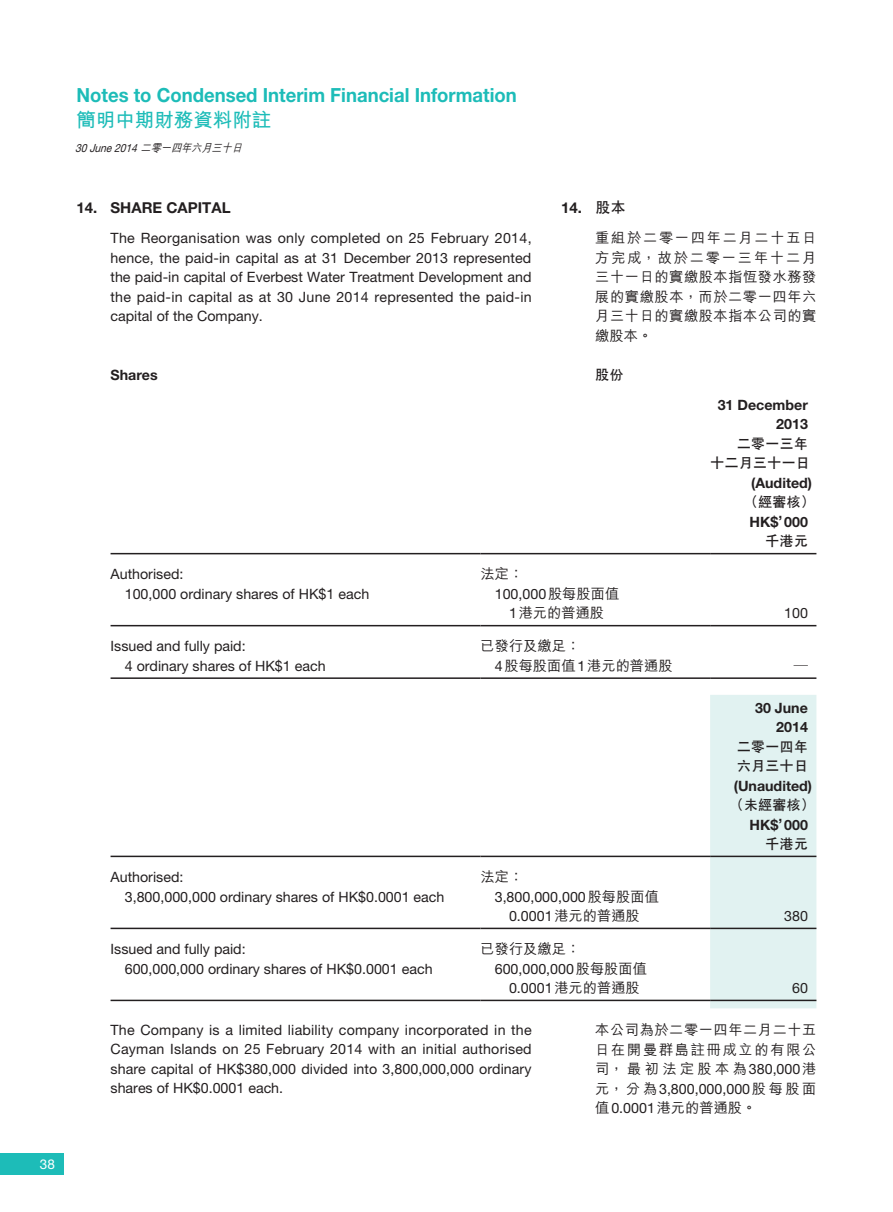
<style>
.page{position:relative;width:893px;height:1212px;background:#fff}
.page>*{position:absolute;margin:0;border:0;box-sizing:border-box;transform-origin:0 0}
.t1{font:700 19.5px "Helvetica Neue LT Std";color:#1dbcb8;scale:.95 1}
.t2{font:700 19.5px "M Hei HK";color:#1dbcb8}
._3__標題{font:700 15px "Helvetica Neue LT Std";color:#231f20}
._1__內文{font:14.25px/19.5px "Helvetica Neue LT Std";color:#231f20;text-align:justify}
._1__內文-2{font:500 14.25px/19.5px "M Hei HK";letter-spacing:.035em;color:#231f20;text-align:justify}
._1__內文-3{font:700 14.25px "Helvetica Neue LT Std";color:#231f20}
._1__內文-4{font:700 14.25px "C Hei 2 HK";color:#231f20}
._1__內文-5{font:500 14.25px "M Hei HK";color:#231f20}
._1__內文-6{font:700 14.25px "M Hei HK";color:#231f20}
.t3{font:13.5px "Helvetica Neue LT Std";color:#fff}
.t4{font:italic 11.25px "Helvetica Neue LT Std";color:#231f20;scale:.9 1}
.s1{font-family:"M Hei HK";font-weight:500}
.s2{font-family:"C Hei 2 HK"}
.s3{font-weight:700}
.s4{font-family:"Helvetica Neue LT Std";font-weight:400}
</style>
<div class="page">
<div style="left:0;top:1154px;width:64px;height:21px;background:#1dbcb8"></div>
<hr style="left:111px;top:553px;width:369px;height:1px;background:#231f20">
<hr style="left:480px;top:553px;width:230px;height:1px;background:#231f20">
<hr style="left:710px;top:553px;width:106px;height:1px;background:#231f20">
<hr style="left:111px;top:625px;width:369px;height:1px;background:#231f20">
<hr style="left:480px;top:625px;width:230px;height:1px;background:#231f20">
<hr style="left:710px;top:625px;width:106px;height:1px;background:#231f20">
<hr style="left:111px;top:677px;width:369px;height:2px;background:#231f20">
<hr style="left:480px;top:677px;width:230px;height:2px;background:#231f20">
<hr style="left:710px;top:677px;width:106px;height:2px;background:#231f20">
<div style="left:710px;top:695px;width:106px;height:313px;background:#e1f2f1"></div>
<hr style="left:111px;top:856px;width:369px;height:1px;background:#231f20">
<hr style="left:480px;top:856px;width:230px;height:1px;background:#231f20">
<hr style="left:710px;top:856px;width:106px;height:1px;background:#231f20">
<hr style="left:111px;top:928px;width:369px;height:1px;background:#231f20">
<hr style="left:480px;top:928px;width:230px;height:1px;background:#231f20">
<hr style="left:710px;top:928px;width:106px;height:1px;background:#231f20">
<hr style="left:111px;top:1000px;width:369px;height:1px;background:#231f20">
<hr style="left:480px;top:1000px;width:230px;height:1px;background:#231f20">
<hr style="left:710px;top:1000px;width:106px;height:1px;background:#231f20">
<p class="t3" style="left:40px;top:1156px;width:17px">38</p>
<h1 class="t1" style="left:76px;top:83px;width:465px">Notes to Condensed Interim Financial Information</h1>
<h1 class="t2" style="left:76px;top:105px;width:196px">簡明中期財務資料附註</h1>
<p class="t4" style="left:75px;top:141px;width:191px">30 June 2014 <span class="s1">二零一四年六月三十日</span></p>
<p class="_3__標題" style="left:77px;top:199px;width:156px">14. SHARE CAPITAL</p>
<p class="_1__內文" style="left:111px;top:228px;width:423px">The Reorganisation was only completed on 25 February 2014, hence, the paid-in capital as at 31 December 2013 represented the paid-in capital of Everbest Water Treatment Development and the paid-in capital as at 30 June 2014 represented the paid-in capital of the Company.</p>
<p class="_1__內文-3" style="left:111px;top:366px;width:49px">Shares</p>
<p class="_3__標題" style="left:561px;top:199px;width:66px">14. <span class="s2">股本</span></p>
<p class="_1__內文-2" style="left:595px;top:227px;width:223px">重組於二零一四年二月二十五日方完成<span class="s3">，</span>故於二零一三年十二月三十一日的實繳股本指恆發水務發展的實繳股本<span class="s3">，</span>而於二零一四年六月三十日的實繳股本指本公司的實繳股本<span class="s3">。</span></p>
<p class="_1__內文-4" style="left:595px;top:367px;width:30px">股份</p>
<p class="_1__內文-3" style="left:718px;top:396px;width:92px">31 December</p>
<p class="_1__內文-3" style="left:776px;top:415px;width:33px">2013</p>
<p class="_1__內文-4" style="left:737px;top:436px;width:73px">二零一三年</p>
<p class="_1__內文-4" style="left:710px;top:456px;width:101px">十二月三十一日</p>
<p class="_1__內文-3" style="left:751px;top:474px;width:62px">(Audited)</p>
<p class="_1__內文-4" style="left:744px;top:495px;width:73px">（經審核）</p>
<p class="_1__內文-3" style="left:750px;top:513px;width:60px">HK$’000</p>
<p class="_1__內文-4" style="left:765px;top:534px;width:44px">千港元</p>
<p class="_1__內文" style="left:111px;top:564px;width:74px">Authorised:</p>
<p class="_1__內文-2" style="left:480px;top:563px;width:44px">法定<span class="s3">：</span></p>
<p class="_1__內文" style="left:125px;top:584px;width:246px">100,000 ordinary shares of HK$1 each</p>
<p class="_1__內文" style="left:495px;top:584px;width:126px">100,000<span class="s1">股每股面值</span></p>
<p class="_1__內文-2" style="left:509px;top:602px;width:97px"><span class="s4">1</span>港元的普通股</p>
<p class="_1__內文" style="left:784px;top:603px;width:25px">100</p>
<p class="_1__內文" style="left:111px;top:636px;width:137px">Issued and fully paid:</p>
<p class="_1__內文-2" style="left:480px;top:635px;width:101px">已發行及繳足<span class="s3">：</span></p>
<p class="_1__內文" style="left:125px;top:656px;width:202px">4 ordinary shares of HK$1 each</p>
<p class="_1__內文-5" style="left:495px;top:655px;width:179px"><span class="s4">4</span>股每股面值<span class="s4">1</span>港元的普通股</p>
<p class="_1__內文-6" style="left:794px;top:655px;width:16px">—</p>
<p class="_1__內文-3" style="left:755px;top:699px;width:54px">30 June</p>
<p class="_1__內文-3" style="left:776px;top:718px;width:33px">2014</p>
<p class="_1__內文-4" style="left:737px;top:739px;width:73px">二零一四年</p>
<p class="_1__內文-4" style="left:737px;top:759px;width:73px">六月三十日</p>
<p class="_1__內文-3" style="left:734px;top:777px;width:80px">(Unaudited)</p>
<p class="_1__內文-4" style="left:729px;top:798px;width:87px">（未經審核）</p>
<p class="_1__內文-3" style="left:750px;top:816px;width:60px">HK$’000</p>
<p class="_1__內文-4" style="left:765px;top:837px;width:44px">千港元</p>
<p class="_1__內文" style="left:111px;top:867px;width:74px">Authorised:</p>
<p class="_1__內文-2" style="left:480px;top:866px;width:44px">法定<span class="s3">：</span></p>
<p class="_1__內文" style="left:125px;top:886px;width:321px">3,800,000,000 ordinary shares of HK$0.0001 each</p>
<p class="_1__內文" style="left:495px;top:886px;width:166px">3,800,000,000<span class="s1">股每股面值</span></p>
<p class="_1__內文" style="left:509px;top:906px;width:132px">0.0001<span class="s1">港元的普通股</span></p>
<p class="_1__內文" style="left:784px;top:906px;width:25px">380</p>
<p class="_1__內文" style="left:111px;top:939px;width:137px">Issued and fully paid:</p>
<p class="_1__內文-2" style="left:480px;top:938px;width:101px">已發行及繳足<span class="s3">：</span></p>
<p class="_1__內文" style="left:125px;top:958px;width:309px">600,000,000 ordinary shares of HK$0.0001 each</p>
<p class="_1__內文" style="left:495px;top:958px;width:154px">600,000,000<span class="s1">股每股面值</span></p>
<p class="_1__內文" style="left:509px;top:978px;width:132px">0.0001<span class="s1">港元的普通股</span></p>
<p class="_1__內文" style="left:792px;top:978px;width:17px">60</p>
<p class="_1__內文" style="left:111px;top:1020px;width:423px">The Company is a limited liability company incorporated in the Cayman Islands on 25 February 2014 with an initial authorised share capital of HK$380,000 divided into 3,800,000,000 ordinary shares of HK$0.0001 each.</p>
<p class="_1__內文-2" style="left:595px;top:1019px;width:223px">本公司為於二零一四年二月二十五日在開曼群島註冊成立的有限公司<span class="s3">，</span>最初法定股本為<span class="s4">380,000</span>港元<span class="s3">，</span>分為<span class="s4">3,800,000,000</span>股每股面值<span class="s4">0.0001</span>港元的普通股<span class="s3">。</span></p>
</div>
